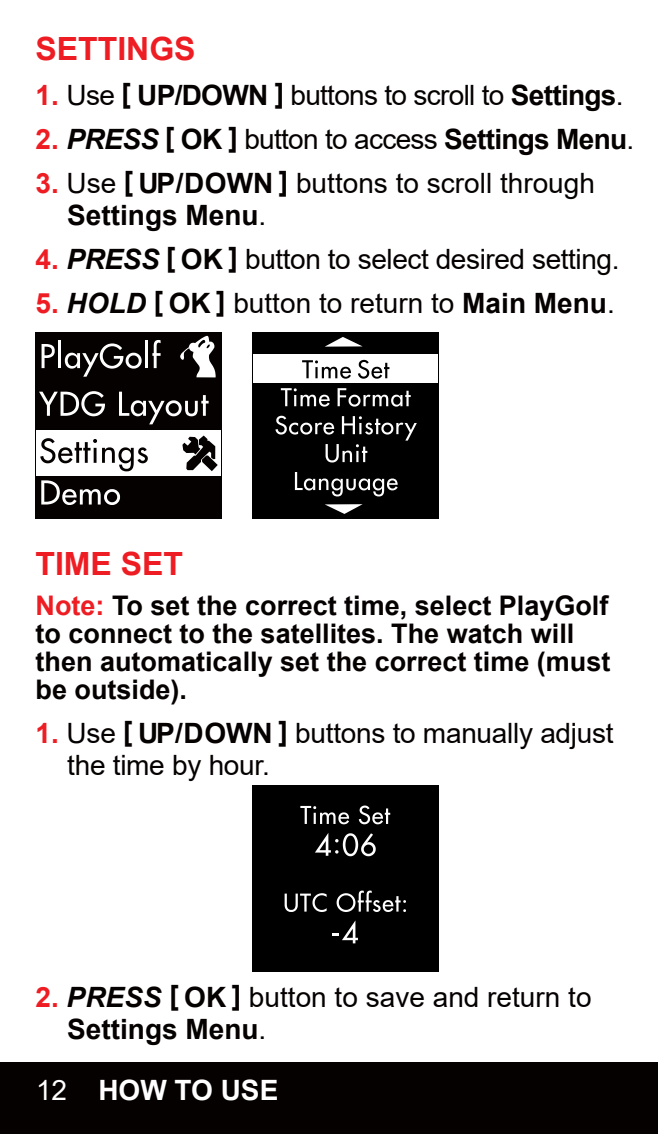
<style>
.page{position:relative;width:658px;height:1134px;background:#fff}
.page>*{position:absolute;margin:0;border:0;box-sizing:border-box;transform-origin:0 0}
.t1{font:700 32px "Arial";color:#ee1d23}
.t2{font:28px/32px "Arial";letter-spacing:-.01em;color:#060101}
.t3{font:700 28px "Arial";letter-spacing:-.025em;color:#060101}
.t4{font:700 28px "Arial";color:#060101}
.t5{font:700 28px "Arial";color:#fff}
.t6{font:700 27.2px/28px "Arial";color:#060101}
.s1{font-weight:700;color:#ee1d23}
.s2{font-weight:700}
.s3{color:#ee1d23}
.s4{font-style:italic}
.s5{font-weight:400}
.s6{font-weight:700;font-style:italic}
</style>
<div class="page">
<div style="left:0;top:1062px;width:658px;height:72px;background:#060101"></div>
<div style="left:36px;top:332px;width:186px;height:187px;background:#060101"></div>
<div style="left:37px;top:430px;width:184px;height:45px;background:#fff"></div>
<svg style="left:42px;top:344px;width:13px;height:24px"></svg>
<hr style="left:58px;top:340px;width:3px;height:28px;background:#fff">
<svg style="left:65px;top:343px;width:77px;height:34px"></svg>
<hr style="left:145px;top:340px;width:3px;height:28px;background:#fff">
<svg style="left:152px;top:340px;width:8px;height:28px"></svg>
<svg style="left:39px;top:391px;width:66px;height:25px"></svg>
<svg style="left:119px;top:392px;width:90px;height:32px"></svg>
<svg style="left:40px;top:438px;width:108px;height:33px"></svg>
<svg style="left:41px;top:480px;width:79px;height:25px"></svg>
<svg style="left:180px;top:335px;width:36px;height:42px"></svg>
<svg style="left:182px;top:435px;width:36px;height:36px"></svg>
<div style="left:252px;top:332px;width:186px;height:187px;background:#000"></div>
<div style="left:253px;top:354px;width:184px;height:28px;background:#fff"></div>
<svg style="left:302px;top:360px;width:49px;height:19px"></svg>
<svg style="left:358px;top:360px;width:31px;height:19px"></svg>
<svg style="left:281px;top:388px;width:48px;height:19px"></svg>
<svg style="left:337px;top:388px;width:73px;height:19px"></svg>
<svg style="left:275px;top:416px;width:142px;height:46px"></svg>
<svg style="left:295px;top:472px;width:102px;height:24px"></svg>
<svg style="left:325px;top:337px;width:37px;height:10px"></svg>
<svg style="left:325px;top:504px;width:37px;height:10px"></svg>
<div style="left:252px;top:785px;width:186px;height:187px;background:#000"></div>
<svg style="left:300px;top:806px;width:49px;height:18px"></svg>
<svg style="left:359px;top:805px;width:31px;height:19px"></svg>
<svg style="left:315px;top:833px;width:61px;height:23px"></svg>
<svg style="left:284px;top:893px;width:42px;height:19px"></svg>
<svg style="left:336px;top:890px;width:70px;height:22px"></svg>
<svg style="left:332px;top:920px;width:26px;height:23px"></svg>
<p class="t1" style="left:35px;top:27px;width:162px">SETTINGS</p>
<p class="t2" style="left:35px;top:78px;width:589px"><span class="s1">1.</span> Use <span class="s2">[ UP/DOWN ]</span> buttons to scroll to <span class="s2">Settings</span>.</p>
<p class="t3" style="left:35px;top:119px;width:600px"><span class="s3">2.</span> <span class="s4">PRESS</span> [ OK ] <span class="s5">button to access</span> Settings Menu<span class="s5">.</span></p>
<p class="t2" style="left:35px;top:166px;width:561px"><span class="s1">3.</span> Use <span class="s2">[ UP/DOWN ]</span> buttons to scroll through</p>
<p class="t4" style="left:67px;top:195px;width:201px">Settings Menu<span class="s5">.</span></p>
<p class="t2" style="left:35px;top:242px;width:585px"><span class="s1">4.</span> <span class="s6">PRESS</span> <span class="s2">[ OK ]</span> button to select desired setting.</p>
<p class="t2" style="left:35px;top:286px;width:580px"><span class="s1">5.</span> <span class="s6">HOLD</span> <span class="s2">[ OK ]</span> button to return to <span class="s2">Main Menu</span>.</p>
<p class="t1" style="left:35px;top:541px;width:149px">TIME SET</p>
<p class="t6" style="left:35px;top:591px;width:576px"><span class="s3">Note:</span> To set the correct time, select PlayGolf to connect to the satellites. The watch will then automatically set the correct time (must be outside).</p>
<p class="t2" style="left:67px;top:717px;width:548px;text-indent:-32px"><span class="s1">1.</span> Use <span class="s2">[ UP/DOWN ]</span> buttons to manually adjust the time by hour.</p>
<p class="t2" style="left:35px;top:981px;width:557px"><span class="s1">2.</span> <span class="s6">PRESS</span> <span class="s2">[ OK ]</span> button to save and return to</p>
<p class="t4" style="left:67px;top:1009px;width:201px">Settings Menu<span class="s5">.</span></p>
<p class="t5" style="left:36px;top:1071px;width:244px"><span class="s5">12</span> HOW TO USE</p>
</div>
